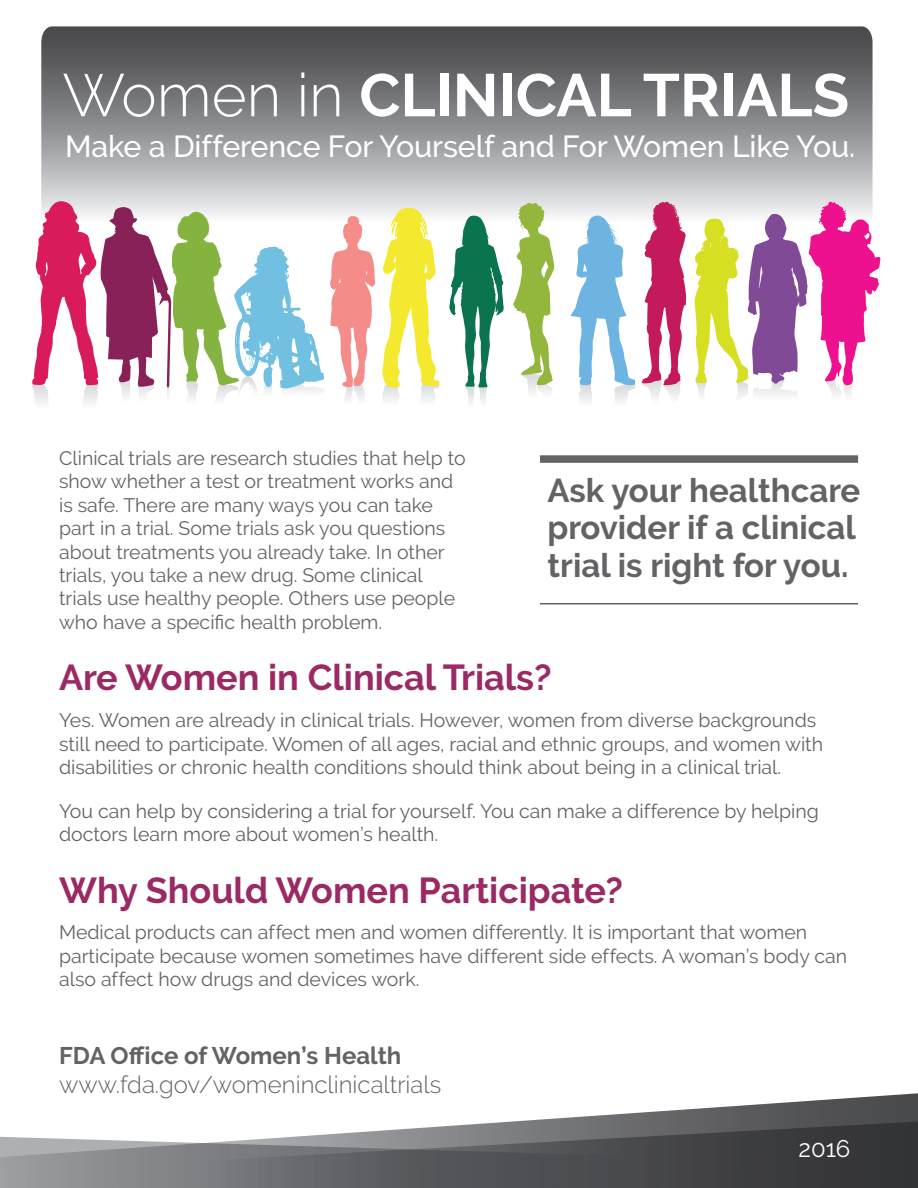
<style>
.page{position:relative;width:918px;height:1188px;background:#fff}
.page>*{position:absolute;margin:0;border:0;box-sizing:border-box;transform-origin:0 0}
.t1{font:700 60px "Raleway";color:#fff}
.t2{font:700 36px "Raleway";color:#9b2a64}
.t3{font:700 33px/37.5px "Raleway";color:#636366}
.t4{font:500 30.3px "Raleway";letter-spacing:-.005em;color:#fff}
.t5{font:300 24px/28.7px "Raleway";color:#636366}
.t6{font:24px "Raleway";color:#fff}
.t7{font:19.5px/23.4px "Raleway";color:#636366}
.s1{font-weight:300}
.s2{font-weight:700}
</style>
<div class="page">
<div style="left:540px;top:455px;width:318px;height:8px;background:#636366"></div>
<hr style="left:540px;top:603px;width:318px;height:1px;background:#636366">
<svg style="left:535px;top:1093px;width:383px;height:27px"></svg>
<svg style="left:0;top:1120px;width:918px;height:68px;background:#757678"></svg>
<svg style="left:41px;top:26px;width:832px;height:241px;background:#8c8d90"></svg>
<svg style="left:570px;top:215px;width:65px;height:187px"></svg>
<svg style="left:641px;top:202px;width:45px;height:196px"></svg>
<svg style="left:513px;top:202px;width:41px;height:192px"></svg>
<svg style="left:695px;top:202px;width:185px;height:195px"></svg>
<svg style="left:449px;top:215px;width:55px;height:188px"></svg>
<svg style="left:330px;top:215px;width:45px;height:185px"></svg>
<svg style="left:382px;top:208px;width:57px;height:193px"></svg>
<svg style="left:32px;top:201px;width:292px;height:202px"></svg>
<h1 class="t1" style="left:62px;top:61px;width:788px"><span class="s1">Women in</span> CLINICAL TRIALS</h1>
<h1 class="t4" style="left:65px;top:129px;width:791px">Make a Difference For Yourself and For Women Like You.</h1>
<p class="t7" style="left:59px;top:446px;width:408px">Clinical trials are research studies that help to show whether a test or treatment works and is safe. There are many ways you can take part in a trial. Some trials ask you questions about treatments you already take. In other trials, you take a new drug. Some clinical trials use healthy people. Others use people who have a specific health problem.</p>
<h2 class="t2" style="left:59px;top:657px;width:494px">Are Women in Clinical Trials?</h2>
<p class="t7" style="left:59px;top:709px;width:766px">Yes. Women are already in clinical trials. However, women from diverse backgrounds still need to participate. Women of all ages, racial and ethnic groups, and women with disabilities or chronic health conditions should think about being in a clinical trial.</p>
<p class="t7" style="left:59px;top:799px;width:761px">You can help by considering a trial for yourself. You can make a difference by helping doctors learn more about women’s health.</p>
<h1 class="t2" style="left:59px;top:869px;width:565px">Why Should Women Participate?</h1>
<p class="t7" style="left:59px;top:921px;width:790px">Medical products can affect men and women differently. It is important that women participate because women sometimes have different side effects. A woman’s body can also affect how drugs and devices work.</p>
<p class="t3" style="left:548px;top:471px;width:314px">Ask your healthcare provider if a clinical trial is right for you.</p>
<p class="t5" style="left:59px;top:1041px;width:384px"><span class="s2">FDA Office of Women’s Health </span>www.fda.gov/womeninclinicaltrials</p>
<p class="t6" style="left:799px;top:1134px;width:53px">2016</p>
</div>
